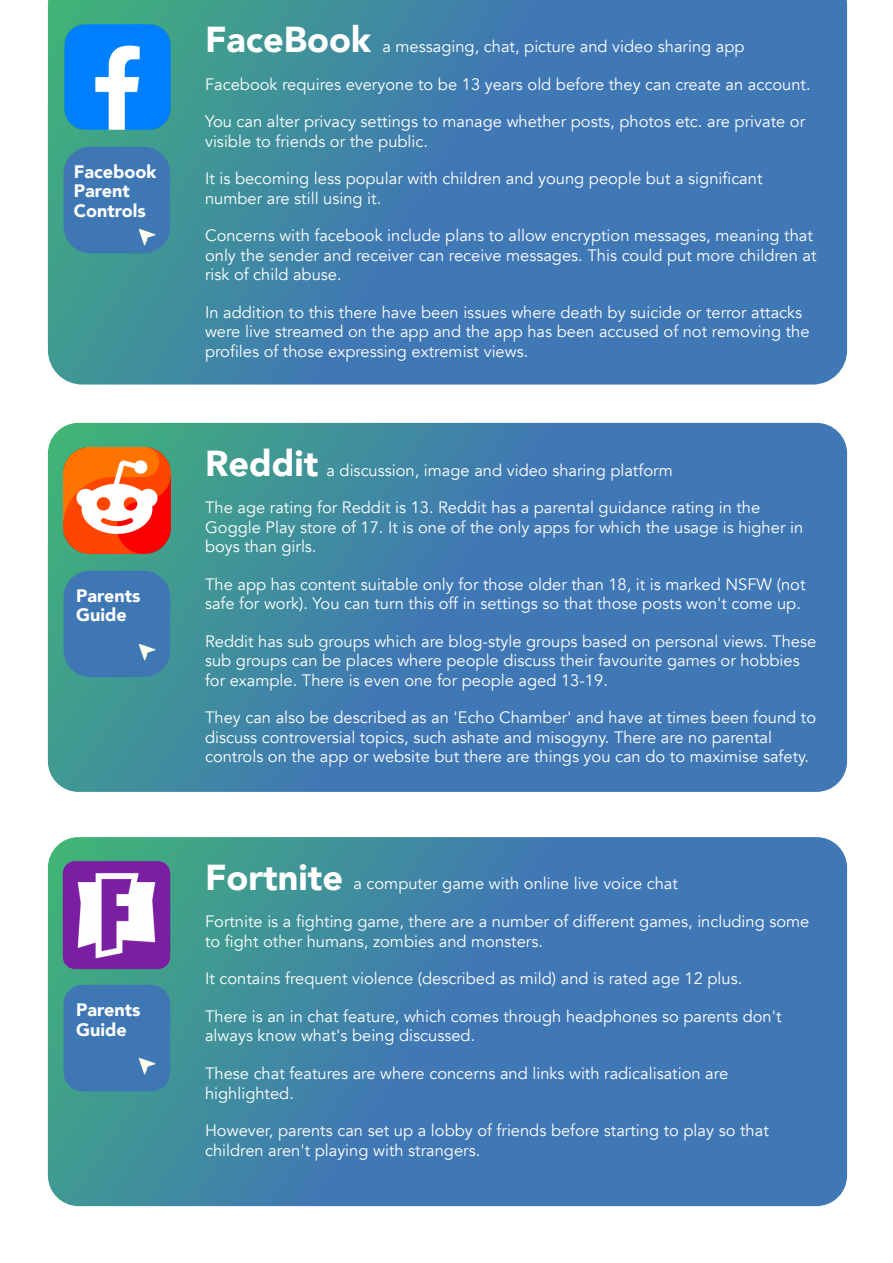
<style>
.page{position:relative;width:893px;height:1263px;background:#fff}
.page>*{position:absolute;margin:0;border:0;box-sizing:border-box;transform-origin:0 0}
.t1{font:900 36px "Avenir";color:#fff}
.t2{font:900 18px/19.5px "Avenir";color:#fff}
.t3{font:16.5px/19.5px "Avenir";color:#fff}
</style>
<div class="page">
<img style="left:48px;top:0;width:799px;height:385px">
<div style="left:64px;top:147px;width:106px;height:106px;background:#3f77b5;border-radius:27px"></div>
<img style="left:139px;top:229px;width:16px;height:16px">
<img style="left:48px;top:423px;width:799px;height:369px;border-radius:31px">
<div style="left:64px;top:571px;width:106px;height:106px;background:#3f77b5;border-radius:27px"></div>
<img style="left:139px;top:644px;width:16px;height:16px">
<img style="left:48px;top:837px;width:799px;height:369px;border-radius:31px">
<div style="left:64px;top:985px;width:106px;height:106px;background:#3f77b5;border-radius:19px"></div>
<img style="left:139px;top:1058px;width:16px;height:16px">
<img style="left:48px;top:7px;width:139px;height:140px">
<img style="left:47px;top:856px;width:158px;height:118px">
<img style="left:64px;top:447px;width:106px;height:107px">
<p class="t2" style="left:74px;top:162px;width:84px">Facebook<br>Parent<br>Controls</p>
<p class="t2" style="left:76px;top:586px;width:66px">Parents<br>Guide</p>
<p class="t2" style="left:76px;top:1000px;width:66px">Parents<br>Guide</p>
<h1 class="t1" style="left:205px;top:16px;width:167px">FaceBook</h1>
<p class="t3" style="left:205px;top:74px;width:607px">Facebook requires everyone to be 13 years old before they can create an account.</p>
<p class="t3" style="left:205px;top:112px;width:602px">You can alter privacy settings to manage whether posts, photos etc. are private or visible to friends or the public.</p>
<p class="t3" style="left:205px;top:169px;width:559px">It is becoming less popular with children and young people but a significant number are still using it.</p>
<p class="t3" style="left:205px;top:226px;width:613px">Concerns with facebook include plans to allow encryption messages, meaning that only the sender and receiver can receive messages. This could put more children at risk of child abuse.</p>
<p class="t3" style="left:205px;top:302px;width:606px">In addition to this there have been issues where death by suicide or terror attacks were live streamed on the app and the app has been accused of not removing the profiles of those expressing extremist views.</p>
<p class="t3" style="left:382px;top:37px;width:364px">a messaging, chat, picture and video sharing app</p>
<h1 class="t1" style="left:205px;top:439px;width:115px">Reddit</h1>
<p class="t3" style="left:205px;top:498px;width:600px">The age rating for Reddit is 13. Reddit has a parental guidance rating in the<br>Goggle Play store of 17. It is one of the only apps for which the usage is higher in boys than girls.</p>
<p class="t3" style="left:205px;top:574px;width:602px">The app has content suitable only for those older than 18, it is marked NSFW (not safe for work). You can turn this off in settings so that those posts won't come up.</p>
<p class="t3" style="left:205px;top:631px;width:613px">Reddit has sub groups which are blog-style groups based on personal views. These sub groups can be places where people discuss their favourite games or hobbies for example. There is even one for people aged 13-19.</p>
<p class="t3" style="left:205px;top:708px;width:613px">They can also be described as an 'Echo Chamber' and have at times been found to discuss controversial topics, such ashate and misogyny. There are no parental controls on the app or website but there are things you can do to maximise safety.</p>
<p class="t3" style="left:326px;top:460px;width:348px">a discussion, image and video sharing platform</p>
<h1 class="t1" style="left:205px;top:854px;width:139px">Fortnite</h1>
<p class="t3" style="left:205px;top:912px;width:606px">Fortnite is a fighting game, there are a number of different games, including some to fight other humans, zombies and monsters.</p>
<p class="t3" style="left:205px;top:969px;width:539px">It contains frequent violence (described as mild) and is rated age 12 plus.</p>
<p class="t3" style="left:205px;top:1007px;width:578px">There is an in chat feature, which comes through headphones so parents don't always know what's being discussed.</p>
<p class="t3" style="left:205px;top:1064px;width:525px">These chat features are where concerns and links with radicalisation are highlighted.</p>
<p class="t3" style="left:205px;top:1121px;width:565px">However, parents can set up a lobby of friends before starting to play so that children aren't playing with strangers.</p>
<p class="t3" style="left:353px;top:874px;width:326px">a computer game with online live voice chat</p>
</div>
